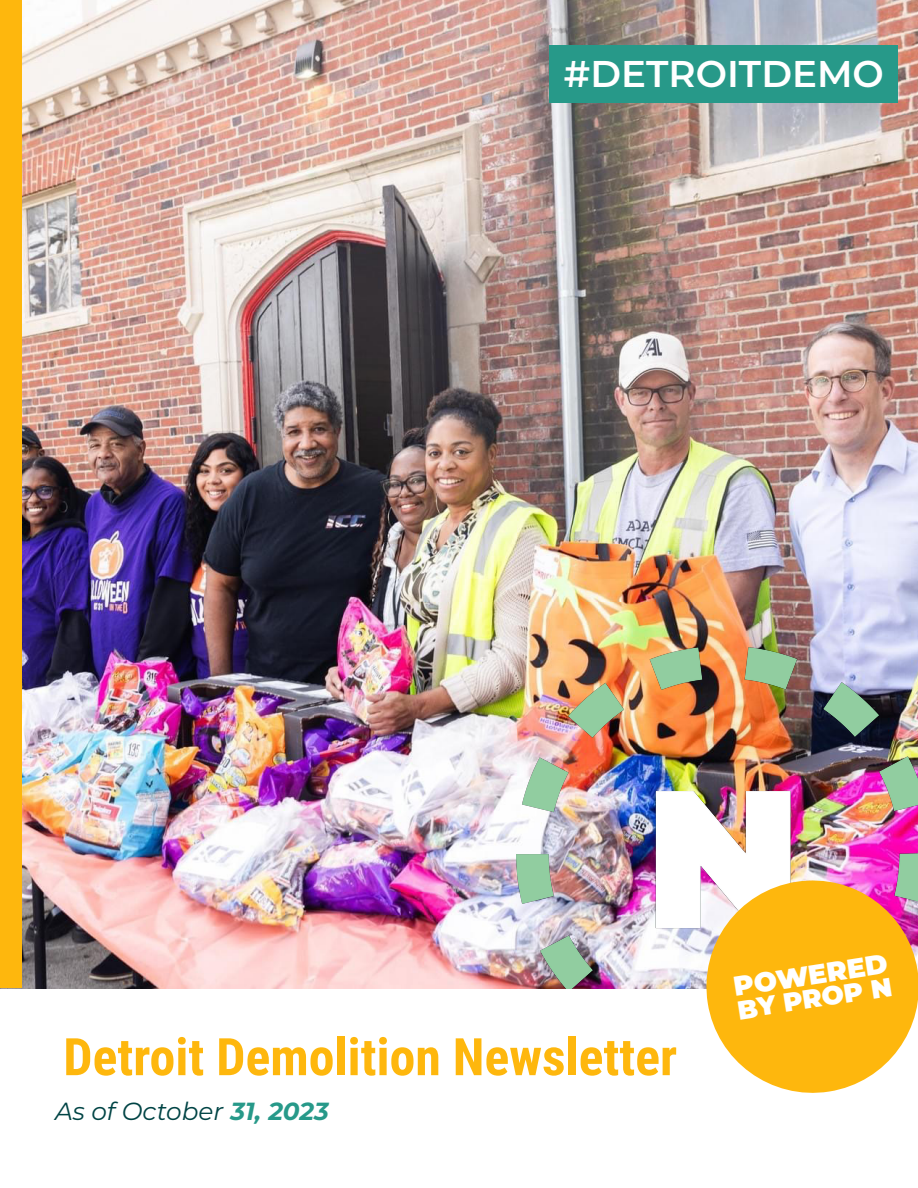
<style>
.page{position:relative;width:918px;height:1188px;background:#fff}
.page>*{position:absolute;margin:0;border:0;box-sizing:border-box;transform-origin:0 0}
.t1{font:700 51.75px "Roboto Condensed";color:#feb70d}
.t2{font:600 37.2px "Montserrat";color:#fff}
.t3{font:900 27.45px "Montserrat";color:#fff}
.t4{font:900 26.25px "Montserrat";color:#fff}
.t5{font:italic 24.75px "Montserrat";color:#004445}
.s1{font-weight:700;color:#279989}
</style>
<div class="page">
<img style="left:21px;top:0;width:897px;height:988px">
<img style="left:516px;top:647px;width:402px;height:341px">
<svg style="left:698px;top:873px;width:220px;height:220px;fill:#feb70d"></svg>
<div style="left:549px;top:45px;width:348px;height:58px;background:#279989"></div>
<div style="left:0;top:0;width:21px;height:988px;background:#feb70d"></div>
<p class="t2" style="left:564px;top:47px;width:321px">#DETROITDEMO</p>
<p class="t1" style="left:63px;top:1021px;width:615px">Detroit Demolition Newsletter</p>
<p class="t5" style="left:55px;top:1095px;width:275px">As of October <span class="s1">31, 2023</span></p>
<p class="t3" style="left:730px;top:967px;width:157px;rotate:-9deg">POWERED</p>
<p class="t4" style="left:734px;top:991px;width:158px;rotate:-9deg">BY PROP N</p>
</div>
